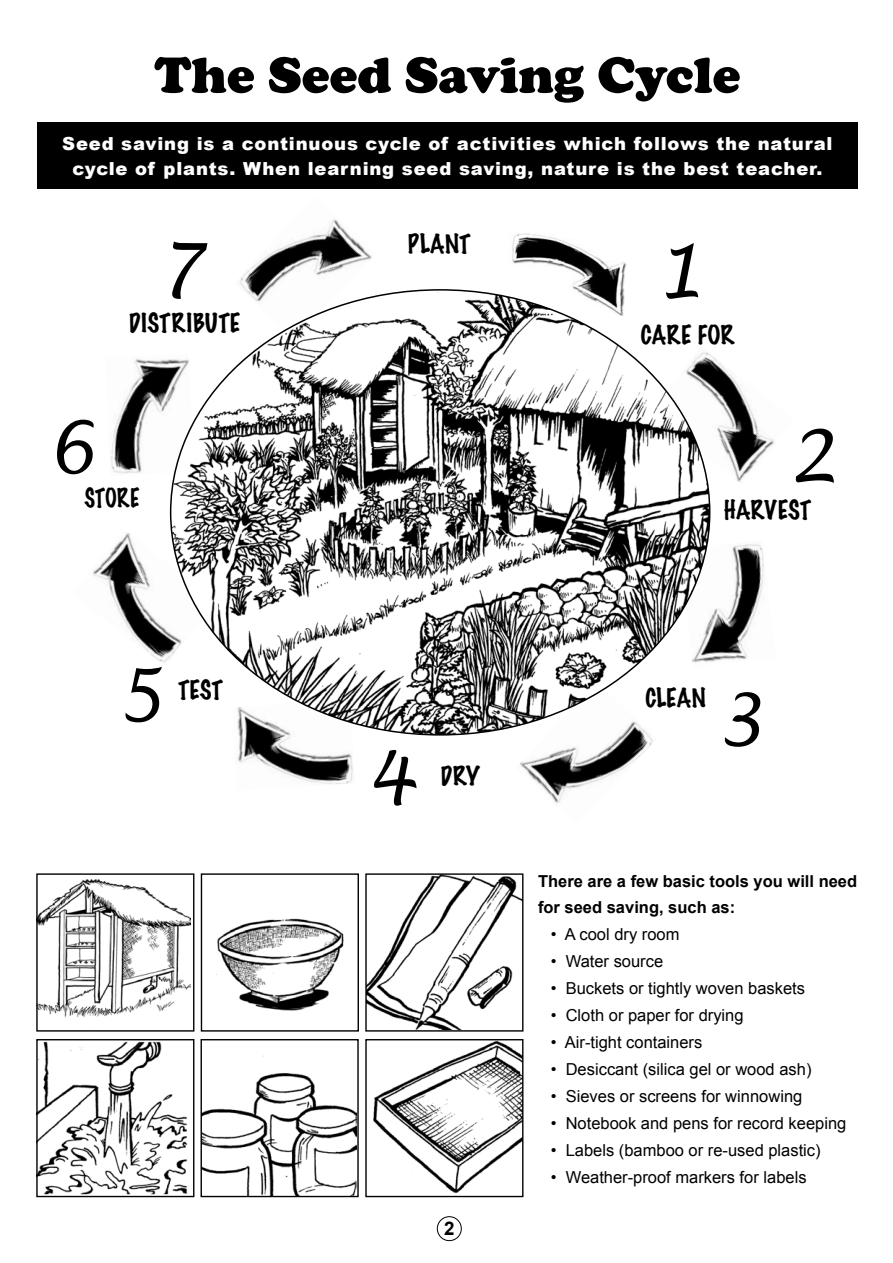
<style>
.page{position:relative;width:893px;height:1263px;background:#fff}
.page>*{position:absolute;margin:0;border:0;box-sizing:border-box;transform-origin:0 0}
.t1{font:italic 72px "Lucida Handwriting";color:#000}
.t2{font:900 52.5px "Cooper";color:#000}
.t3{font:100 24px "Marker Felt";color:#000}
.t4{font:100 24px "Marker Felt";letter-spacing:.025em;color:#000}
.t5{font:100 24px "Marker Felt";color:#000;scale:.9 1}
.t6{font:700 18.75px "Arial";color:#000}
.t7{font:900 18px/25.5px "Arial";letter-spacing:.045em;color:#fff;text-align:center}
.t8{font:16.5px "Arial";color:#000}
.t9{font:700 16.5px/25.5px "Arial";color:#000}
</style>
<div class="page">
<img style="left:38px;top:879px;width:152px;height:139px">
<div style="left:36px;top:873px;width:158px;height:158px;border:1px solid #000"></div>
<img style="left:38px;top:1041px;width:150px;height:154px">
<div style="left:36px;top:1039px;width:158px;height:158px;border:1px solid #000"></div>
<img style="left:216px;top:918px;width:128px;height:93px">
<div style="left:201px;top:873px;width:158px;height:158px;border:1px solid #000"></div>
<img style="left:203px;top:1055px;width:153px;height:140px">
<div style="left:201px;top:1039px;width:158px;height:158px;border:1px solid #000"></div>
<img style="left:367px;top:875px;width:154px;height:154px">
<div style="left:365px;top:873px;width:158px;height:158px;border:1px solid #000"></div>
<img style="left:373px;top:1041px;width:148px;height:153px">
<div style="left:365px;top:1039px;width:158px;height:158px;border:1px solid #000"></div>
<img style="left:512px;top:233px;width:115px;height:57px">
<img style="left:710px;top:354px;width:64px;height:128px">
<img style="left:710px;top:544px;width:54px;height:118px">
<img style="left:519px;top:735px;width:134px;height:68px">
<img style="left:238px;top:735px;width:115px;height:49px">
<img style="left:93px;top:529px;width:78px;height:134px">
<img style="left:110px;top:359px;width:61px;height:115px">
<img style="left:240px;top:219px;width:132px;height:71px">
<img style="left:171px;top:290px;width:539px;height:445px">
<div style="left:437px;top:1216px;width:25px;height:25px;border:1px solid #000;border-radius:50%"></div>
<div style="left:37px;top:123px;width:821px;height:66px;background:#000"></div>
<h2 class="t2" style="left:154px;top:44px;width:587px">The Seed Saving Cycle</h2>
<p class="t7" style="left:62px;top:131px;width:772px">Seed saving is a continuous cycle of activities which follows the natural cycle of plants. When learning seed saving, nature is the best teacher.</p>
<h1 class="t1" style="left:157px;top:226px;width:50px">7</h1>
<h1 class="t1" style="left:47px;top:404px;width:50px">6</h1>
<h3 class="t4" style="left:129px;top:306px;width:113px">DISTRIBUTE</h3>
<h3 class="t5" style="left:84px;top:480px;width:63px">STORE</h3>
<h1 class="t1" style="left:114px;top:652px;width:50px">5</h1>
<h3 class="t3" style="left:178px;top:673px;width:47px">TEST</h3>
<h3 class="t3" style="left:408px;top:227px;width:64px">PLANT</h3>
<h1 class="t1" style="left:655px;top:227px;width:50px">1</h1>
<h3 class="t3" style="left:641px;top:318px;width:95px">CARE FOR</h3>
<h1 class="t1" style="left:787px;top:413px;width:50px">2</h1>
<h3 class="t3" style="left:724px;top:492px;width:89px">HARVEST</h3>
<h1 class="t1" style="left:366px;top:735px;width:50px">4</h1>
<h3 class="t3" style="left:440px;top:759px;width:41px">DRY</h3>
<p class="t6" style="left:444px;top:1218px;width:12px">2</p>
<h3 class="t3" style="left:645px;top:681px;width:62px">CLEAN</h3>
<h1 class="t1" style="left:714px;top:676px;width:50px">3</h1>
<p class="t9" style="left:538px;top:868px;width:321px">There are a few basic tools you will need for seed saving, such as:</p>
<p class="t8" style="left:551px;top:923px;width:130px">• A cool dry room</p>
<p class="t8" style="left:551px;top:950px;width:114px">• Water source</p>
<p class="t8" style="left:551px;top:977px;width:256px">• Buckets or tightly woven baskets</p>
<p class="t8" style="left:551px;top:1004px;width:194px">• Cloth or paper for drying</p>
<p class="t8" style="left:551px;top:1031px;width:153px">• Air-tight containers</p>
<p class="t8" style="left:551px;top:1058px;width:262px">• Desiccant (silica gel or wood ash)</p>
<p class="t8" style="left:551px;top:1085px;width:253px">• Sieves or screens for winnowing</p>
<p class="t8" style="left:551px;top:1112px;width:297px">• Notebook and pens for record keeping</p>
<p class="t8" style="left:551px;top:1139px;width:271px">• Labels (bamboo or re-used plastic)</p>
<p class="t8" style="left:551px;top:1166px;width:257px">• Weather-proof markers for labels</p>
</div>
